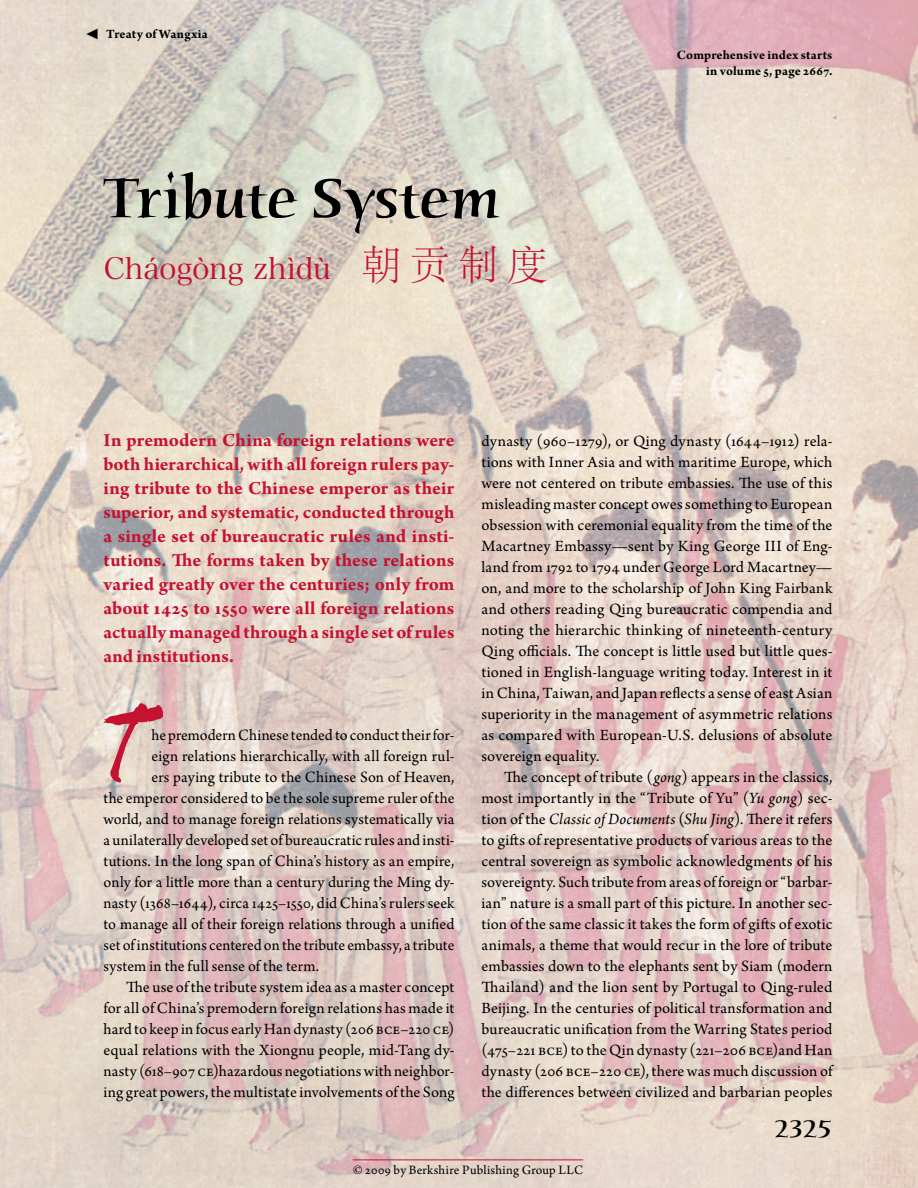
<style>
.page{position:relative;width:918px;height:1188px;background:#fff}
.page>*{position:absolute;margin:0;border:0;box-sizing:border-box;transform-origin:0 0}
.TextDrop{font:114.9px "Tiger Rag Plain";color:#c41230}
.HeadwordTitle{font:500 60px "Humana Serif ITC Std";letter-spacing:.005em;color:#000}
.HeadwordTranslation{font:30px "Hira Min Pro N W3";letter-spacing:-.005em;color:#c41230}
.t1{font:700 30px "Arno Pro";color:#000}
.Folio{font:500 25.5px "Humana Serif ITC Std";color:#000}
.Intro{font:700 19.5px/24px "Arno Pro";letter-spacing:.005em;color:#c41230;text-align:justify}
.Text{font:16.5px/21px "Arno Pro";letter-spacing:.005em;color:#000;text-align:justify}
.TextDrop-2{font:16.5px "Arno Pro";letter-spacing:.005em;color:#000}
.IndexReference{font:700 13.5px/16.5px "Arno Pro";letter-spacing:.01em;color:#000;text-align:right}
.PDFCopyright{font:13.5px "Arno Pro";letter-spacing:.02em;color:#000}
.s1{font-family:"Adobe Song Std";font-weight:300;font-size:40.5px}
.s2{font-style:italic}
</style>
<div class="page">
<img style="left:0;top:0;width:918px;height:1188px">
<hr style="left:353px;top:1160px;width:230px;height:1px;background:#c41230">
<p class="t1" style="left:86px;top:14px;width:15px">◀</p>
<p class="IndexReference" style="left:106px;top:26px;width:103px">Treaty of Wangxia</p>
<p class="HeadwordTitle" style="left:104px;top:163px;width:398px">Tribute System</p>
<p class="HeadwordTranslation" style="left:104px;top:243px;width:445px">Cháogòng zhìdù <span class="s1">朝贡制度</span></p>
<p class="IndexReference" style="left:677px;top:47px;width:157px">Comprehensive index starts in volume 5, page 2667.</p>
<p class="Intro" style="left:104px;top:429px;width:353px">In premodern China foreign relations were both hierarchical, with all foreign rulers pay&shy;ing tribute to the Chinese emperor as their superior, and systematic, conducted through a single set of bureaucratic rules and insti&shy;tutions. The forms taken by these relations varied greatly over the centuries; only from about 1425 to 1550 were all foreign relations actually managed through a single set of rules and institutions.</p>
<p class="TextDrop" style="left:95px;top:675px;width:52px">T</p>
<p class="TextDrop-2" style="left:152px;top:725px;width:304px">he premodern Chinese tended to conduct their for-</p>
<p class="TextDrop-2" style="left:152px;top:746px;width:304px">eign relations hierarchically, with all foreign rul-</p>
<p class="TextDrop-2" style="left:152px;top:767px;width:304px">ers paying tribute to the Chinese Son of Heaven,</p>
<p class="TextDrop-2" style="left:104px;top:788px;width:352px">the emperor considered to be the sole supreme ruler of the</p>
<p class="TextDrop-2" style="left:104px;top:809px;width:353px">world, and to manage foreign relations systematically via</p>
<p class="TextDrop-2" style="left:104px;top:830px;width:353px">a unilaterally developed set of bureaucratic rules and insti-</p>
<p class="TextDrop-2" style="left:104px;top:851px;width:353px">tutions. In the long span of China’s history as an empire,</p>
<p class="TextDrop-2" style="left:104px;top:872px;width:353px">only for a little more than a century during the Ming dy-</p>
<p class="TextDrop-2" style="left:104px;top:893px;width:353px">nasty (1368–1644), circa 1425–1550, did China’s rulers seek</p>
<p class="TextDrop-2" style="left:104px;top:914px;width:352px">to manage all of their foreign relations through a unified</p>
<p class="TextDrop-2" style="left:104px;top:935px;width:352px">set of institutions centered on the tribute embassy, a tribute</p>
<p class="TextDrop-2" style="left:104px;top:956px;width:217px">system in the full sense of the term.</p>
<p class="Text" style="left:103px;top:977px;width:353px;text-indent:23px">The use of the tribute system idea as a master concept for all of China’s premodern foreign relations has made it hard to keep in focus early Han dynasty (206 bce–220 ce) equal relations with the Xiongnu people, mid--Tang dy&shy;nasty (618–907 ce)hazardous negotiations with neighbor&shy;ing great powers, the multistate involvements of the Song</p>
<p class="Text" style="left:482px;top:431px;width:353px">dynasty (960–1279), or Qing dynasty (1644–1912) rela&shy;tions with Inner Asia and with maritime Europe, which were not centered on tribute embassies. The use of this misleading master concept owes something to European obsession with ceremonial equality from the time of the Macartney Embassy—-sent by King George III of Eng&shy;land from 1792 to 1794 under George Lord Macartney— on, and more to the scholarship of John King Fairbank and others reading Qing bureaucratic compendia and noting the hierarchic thinking of nineteenth--century Qing officials. The concept is little used but little ques&shy;tioned in English--language writing today. Interest in it in China, Taiwan, and Japan reflects a sense of east Asian superiority in the management of asymmetric relations as compared with European--U.S. delusions of absolute sovereign equality.</p>
<p class="Text" style="left:481px;top:767px;width:353px;text-indent:23px">The concept of tribute (<span class="s2">gong</span>) appears in the classics, most importantly in the “Tribute of Yu” (<span class="s2">Yu gong</span>) sec&shy;tion of the <span class="s2">Classic of Documents</span> (<span class="s2">Shu Jing</span>). There it refers to gifts of representative products of various areas to the central sovereign as symbolic acknowledgments of his sovereignty. Such tribute from areas of foreign or “barbar&shy;ian” nature is a small part of this picture. In another sec&shy;tion of the same classic it takes the form of gifts of exotic animals, a theme that would recur in the lore of tribute embassies down to the elephants sent by Siam (modern Thailand) and the lion sent by Portugal to Qing--ruled Beijing. In the centuries of political transformation and bureaucratic unification from the Warring States period (475–221 bce) to the Qin dynasty (221–206 bce)and Han dynasty (206 bce–220 ce), there was much discussion of the differences between civilized and barbarian peoples</p>
<p class="Folio" style="left:774px;top:1114px;width:60px">2325</p>
<p class="PDFCopyright" style="left:353px;top:1162px;width:232px">© 2009 by Berkshire Publishing Group LLC</p>
</div>
